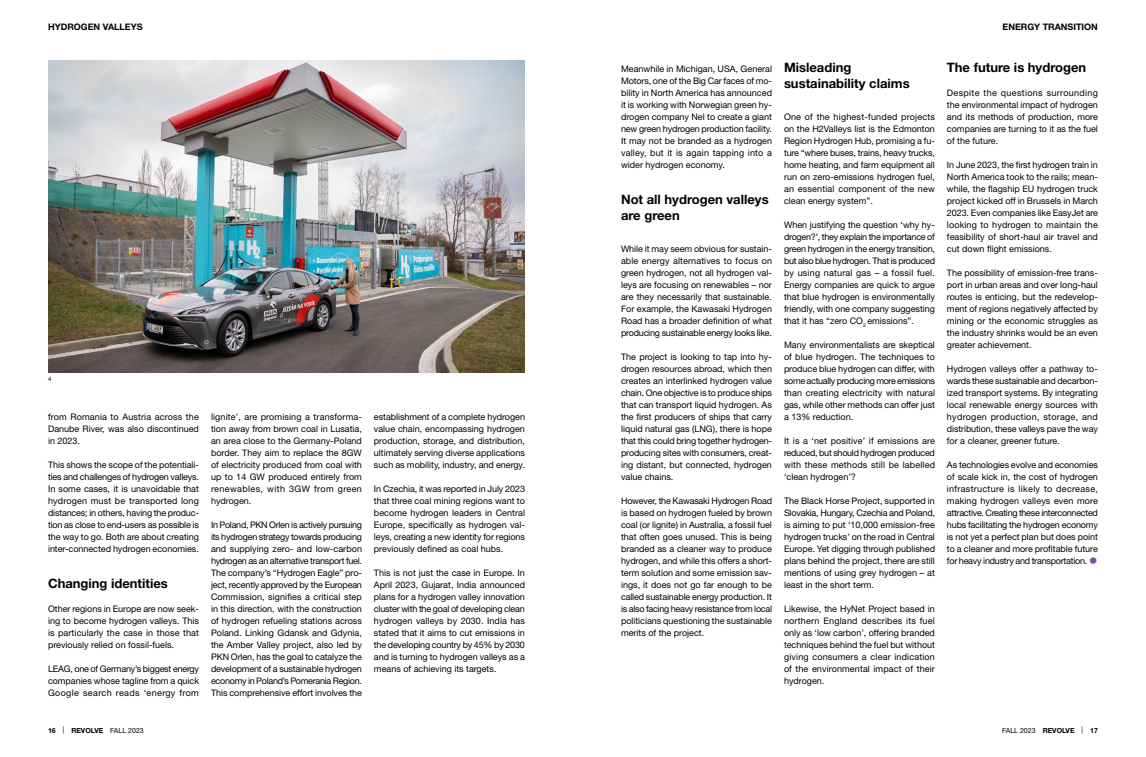
<style>
.page{position:relative;width:1146px;height:757px;background:#fff}
.page>*{position:absolute;margin:0;border:0;box-sizing:border-box;transform-origin:0 0}
.t1{font:700 13px/16px "Helvetica Neue LT Std";color:#000}
.t2{font:9px/12px "Helvetica Neue LT Std";color:#000;text-align:justify}
.t3{font:700 9px "Helvetica Neue LT Std";color:#000}
.t4{font:700 7px "Helvetica Neue LT Std";color:#000}
.t5{font:7px "Helvetica Neue LT Std";color:#000}
.t6{font:6px "Helvetica Neue LT Std";color:#000}
.s1{font-size:18px;color:#7c51a1}
.s2{font-weight:400}
.s3{font-weight:700}
</style>
<div class="page">
<img style="left:48px;top:60px;width:477px;height:312px">
<p class="t3" style="left:48px;top:22px;width:96px">HYDROGEN VALLEYS</p>
<p class="t3" style="left:1002px;top:22px;width:97px">ENERGY TRANSITION</p>
<p class="t6" style="left:48px;top:375px;width:5px">4</p>
<p class="t2" style="left:48px;top:411px;width:152px">from Romania to Austria across the Danube River, was also discontinued in 2023.</p>
<p class="t2" style="left:48px;top:459px;width:152px">This shows the scope of the potentiali&shy;ties and challenges of hydrogen valleys.<br>In some cases, it is unavoidable that hydrogen must be transported long distances; in others, having the produc&shy;tion as close to end-users as possible is the way to go. Both are about creating inter-connected hydrogen economies.</p>
<h1 class="t1" style="left:48px;top:575px;width:121px">Changing identities</h1>
<p class="t2" style="left:48px;top:603px;width:152px">Other regions in Europe are now seek&shy;ing to become hydrogen valleys. This is particularly the case in those that previously relied on fossil-fuels.</p>
<p class="t2" style="left:48px;top:663px;width:152px">LEAG, one of Germany’s biggest energy companies whose tagline from a quick Google search reads ‘energy from</p>
<p class="t2" style="left:211px;top:411px;width:152px">lignite’, are promising a transforma&shy;tion away from brown coal in Lusatia, an area close to the Germany-Poland border. They aim to replace the 8GW of electricity produced from coal with up to 14 GW produced entirely from renewables, with 3GW from green hydrogen.</p>
<p class="t2" style="left:211px;top:519px;width:152px">In Poland, PKN Orlen is actively pursuing its hydrogen strategy towards producing and supplying zero- and low-carbon hydrogen as an alternative transport fuel.<br>The company’s “Hydrogen Eagle” pro&shy;ject, recently approved by the European Commission, signifies a critical step in this direction, with the construction of hydrogen refueling stations across Poland. Linking Gdansk and Gdynia, the Amber Valley project, also led by PKN Orlen, has the goal to catalyze the development of a sustainable hydrogen economy in Poland’s Pomerania Region.<br>This comprehensive effort involves the</p>
<p class="t2" style="left:374px;top:411px;width:152px">establishment of a complete hydrogen value chain, encompassing hydrogen production, storage, and distribution, ultimately serving diverse applications such as mobility, industry, and energy.</p>
<p class="t2" style="left:374px;top:483px;width:152px">In Czechia, it was reported in July 2023 that three coal mining regions want to become hydrogen leaders in Central Europe, specifically as hydrogen val&shy;leys, creating a new identity for regions previously defined as coal hubs.</p>
<p class="t2" style="left:374px;top:567px;width:152px">This is not just the case in Europe. In April 2023, Gujarat, India announced plans for a hydrogen valley innovation cluster with the goal of developing clean hydrogen valleys by 2030. India has stated that it aims to cut emissions in the developing country by 45% by 2030 and is turning to hydrogen valleys as a means of achieving its targets.</p>
<p class="t2" style="left:621px;top:63px;width:152px">Meanwhile in Michigan, USA, General Motors, one of the Big Car faces of mo&shy;bility in North America has announced it is working with Norwegian green hy&shy;drogen company Nel to create a giant new green hydrogen production facility.<br>It may not be branded as a hydrogen valley, but it is again tapping into a wider hydrogen economy.</p>
<h1 class="t1" style="left:621px;top:191px;width:149px">Not all hydrogen valleys are green</h1>
<p class="t2" style="left:621px;top:243px;width:152px">While it may seem obvious for sustain&shy;able energy alternatives to focus on green hydrogen, not all hydrogen val&shy;leys are focusing on renewables – nor are they necessarily that sustainable.<br>For example, the Kawasaki Hydrogen Road has a broader definition of what producing sustainable energy looks like.</p>
<p class="t2" style="left:621px;top:351px;width:152px">The project is looking to tap into hy&shy;drogen resources abroad, which then creates an interlinked hydrogen value chain. One objective is to produce ships that can transport liquid hydrogen. As the first producers of ships that carry liquid natural gas (LNG), there is hope that this could bring together hydrogen&shy;producing sites with consumers, creat&shy;ing distant, but connected, hydrogen value chains.</p>
<p class="t2" style="left:621px;top:495px;width:152px">However, the Kawasaki Hydrogen Road is based on hydrogen fueled by brown coal (or lignite) in Australia, a fossil fuel that often goes unused. This is being branded as a cleaner way to produce hydrogen, and while this offers a short&shy;term solution and some emission sav&shy;ings, it does not go far enough to be called sustainable energy production. It is also facing heavy resistance from local politicians questioning the sustainable merits of the project.</p>
<h1 class="t1" style="left:783px;top:59px;width:127px">Misleading sustainability claims</h1>
<p class="t2" style="left:783px;top:111px;width:152px">One of the highest-funded projects on the H2Valleys list is the Edmonton Region Hydrogen Hub, promising a fu&shy;ture “where buses, trains, heavy trucks, home heating, and farm equipment all run on zero-emissions hydrogen fuel, an essential component of the new clean energy system”.</p>
<p class="t2" style="left:783px;top:219px;width:152px">When justifying the question ‘why hy&shy;drogen?’, they explain the importance of green hydrogen in the energy transition, but also blue hydrogen. That is produced by using natural gas – a fossil fuel.<br>Energy companies are quick to argue that blue hydrogen is environmentally friendly, with one company suggesting that it has “zero CO<sub>2</sub> emissions”.</p>
<p class="t2" style="left:783px;top:339px;width:152px">Many environmentalists are skeptical of blue hydrogen. The techniques to produce blue hydrogen can differ, with some actually producing more emissions than creating electricity with natural gas, while other methods can offer just a 13% reduction.</p>
<p class="t2" style="left:783px;top:435px;width:152px">It is a ‘net positive’ if emissions are reduced, but should hydrogen produced with these methods still be labelled ‘clean hydrogen’?</p>
<p class="t2" style="left:783px;top:495px;width:152px">The Black Horse Project, supported in Slovakia, Hungary, Czechia and Poland, is aiming to put ‘10,000 emission-free hydrogen trucks’ on the road in Central Europe. Yet digging through published plans behind the project, there are still mentions of using grey hydrogen – at least in the short term.</p>
<p class="t2" style="left:783px;top:603px;width:152px">Likewise, the HyNet Project based in northern England describes its fuel only as ‘low carbon’, offering branded techniques behind the fuel but without giving consumers a clear indication of the environmental impact of their hydrogen.</p>
<h1 class="t1" style="left:946px;top:59px;width:141px">The future is hydrogen</h1>
<p class="t2" style="left:946px;top:87px;width:152px">Despite the questions surrounding the environmental impact of hydrogen and its methods of production, more companies are turning to it as the fuel of the future.</p>
<p class="t2" style="left:946px;top:159px;width:152px">In June 2023, the first hydrogen train in North America took to the rails; mean&shy;while, the flagship EU hydrogen truck project kicked off in Brussels in March 2023. Even companies like EasyJet are looking to hydrogen to maintain the feasibility of short-haul air travel and cut down flight emissions.</p>
<p class="t2" style="left:946px;top:267px;width:152px">The possibility of emission-free trans&shy;port in urban areas and over long-haul routes is enticing, but the redevelop&shy;ment of regions negatively affected by mining or the economic struggles as the industry shrinks would be an even greater achievement.</p>
<p class="t2" style="left:946px;top:363px;width:152px">Hydrogen valleys offer a pathway to&shy;wards these sustainable and decarbon&shy;ized transport systems. By integrating local renewable energy sources with hydrogen production, storage, and distribution, these valleys pave the way for a cleaner, greener future.</p>
<p class="t2" style="left:946px;top:459px;width:152px">As technologies evolve and economies of scale kick in, the cost of hydrogen infrastructure is likely to decrease, making hydrogen valleys even more attractive. Creating these interconnected hubs facilitating the hydrogen economy is not yet a perfect plan but does point to a cleaner and more profitable future for heavy industry and transportation. <span class="s1">•</span></p>
<p class="t4" style="left:48px;top:726px;width:97px">16 <span class="s2">|</span> REVOLVE <span class="s2">FALL 2023</span></p>
<p class="t5" style="left:1001px;top:726px;width:97px">FALL 2023 <span class="s3">REVOLVE</span> | <span class="s3">17</span></p>
</div>
